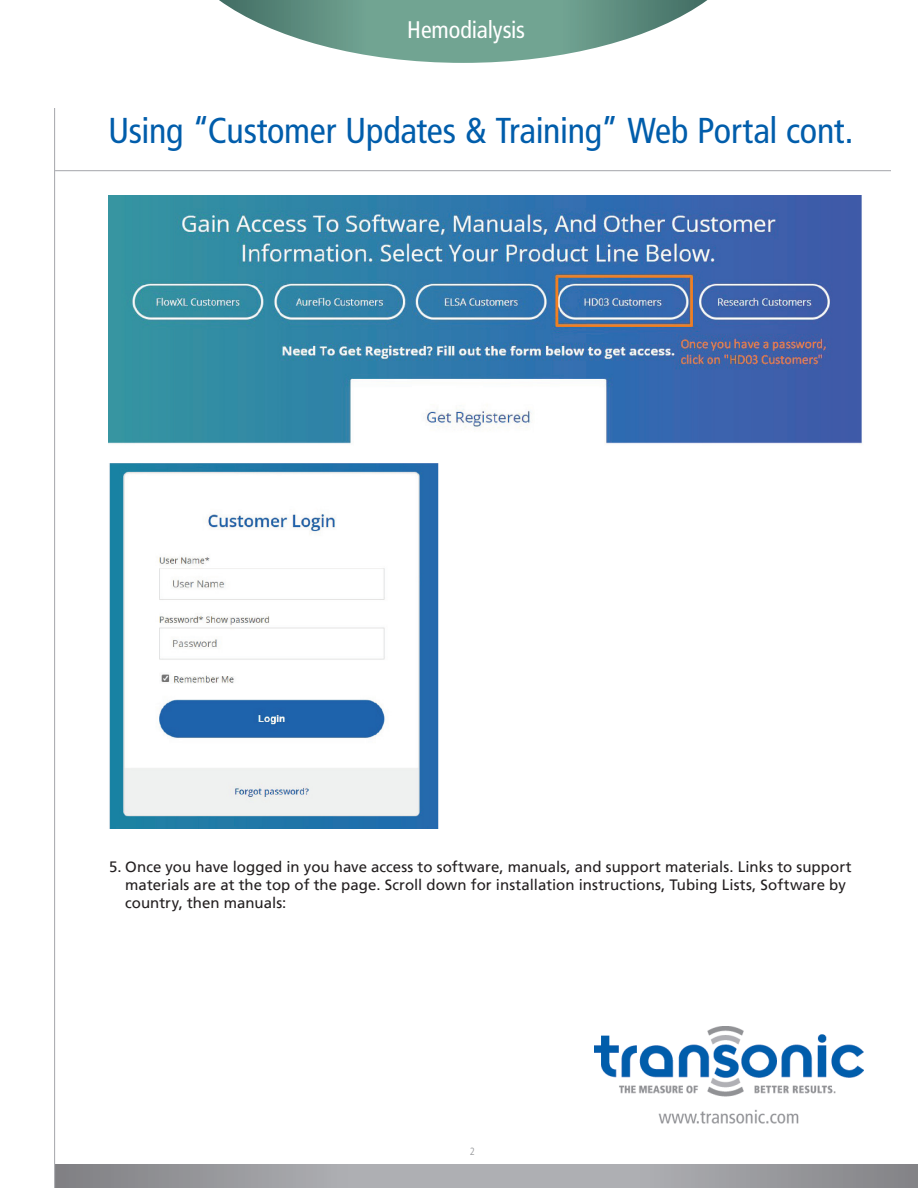
<style>
.page{position:relative;width:918px;height:1188px;background:#fff}
.page>*{position:absolute;margin:0;border:0;box-sizing:border-box;transform-origin:0 0}
.Heading{font:condensed 36px "Frutiger LT";letter-spacing:-.01em;color:#015dab}
.Oval_Text{font:condensed 24px "Frutiger LT";letter-spacing:-.005em;color:#fff}
.t1{font:15px/18px "Frutiger LT";color:#231f20}
.t2{font:300 condensed 10.5px "Frutiger LT";color:#919295}
</style>
<div class="page">
<img style="left:594px;top:1026px;width:270px;height:98px">
<svg style="left:55px;top:1165px;width:863px;height:23px;background:#9e9fa3"></svg>
<svg style="left:219px;top:0;width:488px;height:63px"></svg>
<hr style="left:54px;top:108px;width:1px;height:1080px;background:#aeafb3">
<hr style="left:55px;top:170px;width:836px;height:1px;background:#aeafb3">
<img style="left:108px;top:195px;width:754px;height:249px">
<img style="left:109px;top:463px;width:330px;height:365px">
<p class="Oval_Text" style="left:407px;top:16px;width:119px">Hemodialysis</p>
<p class="Heading" style="left:108px;top:110px;width:747px">Using “Customer Updates &amp; Training” Web Portal cont.</p>
<p class="t1" style="left:125px;top:858px;width:728px;text-indent:-16px">5. Once you have logged in you have access to software, manuals, and support materials. Links to support materials are at the top of the page. Scroll down for installation instructions, Tubing Lists, Software by country, then manuals:</p>
<p class="t2" style="left:470px;top:1146px;width:7px">2</p>
</div>
